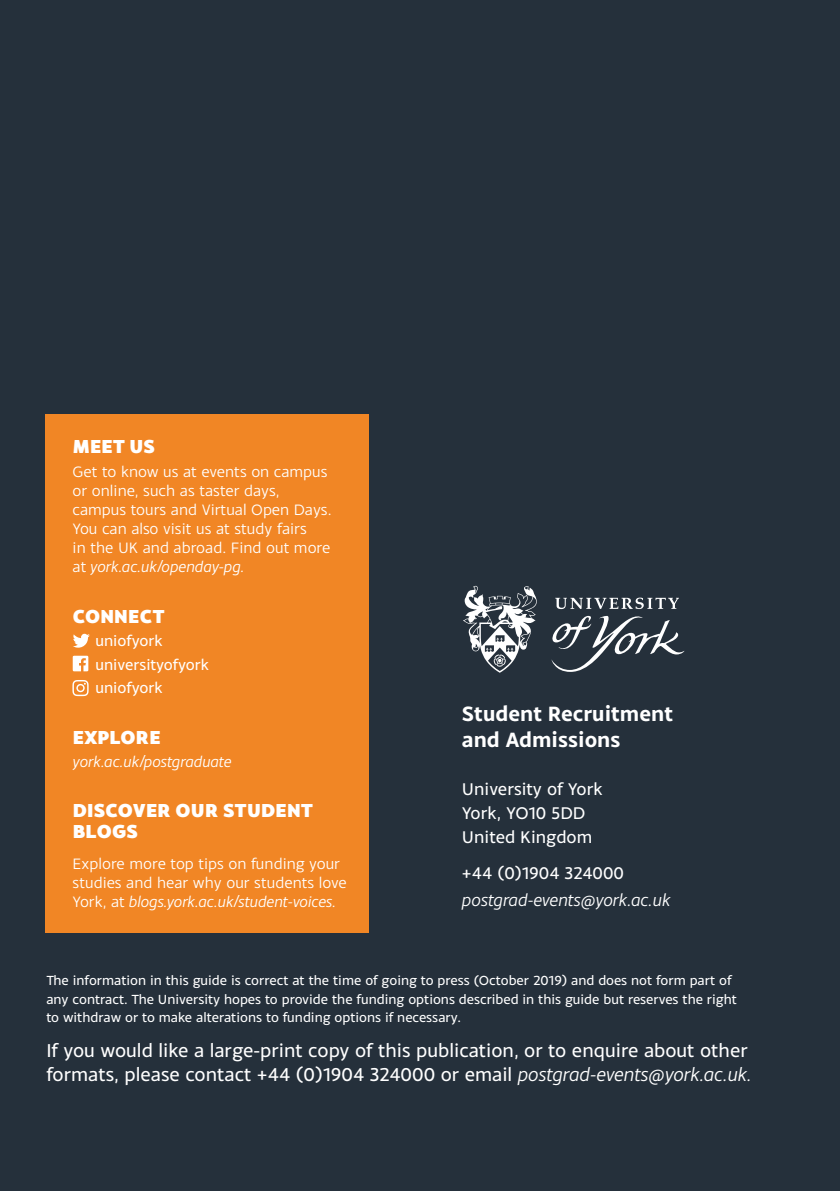
<style>
.page{position:relative;width:840px;height:1191px;background:#fff}
.page>*{position:absolute;margin:0;border:0;box-sizing:border-box;transform-origin:0 0}
.t1{font:700 22px/26px "Monsal Gothic";color:#fff}
.t2{font:800 20px/21px "Monsal Gothic";letter-spacing:.01em;color:#fff}
.t3{font:19.8px/24px "Monsal Gothic";color:#fff}
.t4{font:18px/24px "Monsal Gothic";color:#fff}
.t5{font:italic 18px "Monsal Gothic";color:#fff}
.t6{font:16px/19px "Monsal Gothic";color:#fff}
.t7{font:16px/23.2px "Monsal Gothic";color:#fff}
.t8{font:italic 16px "Monsal Gothic";color:#fff}
.t9{font:14px/18px "Monsal Gothic";color:#fff}
.s1{font-style:italic}
</style>
<div class="page">
<div style="left:0;top:0;width:839px;height:1191px;background:#25303b"></div>
<svg style="left:463px;top:586px;width:221px;height:87px"></svg>
<div style="left:45px;top:414px;width:324px;height:518px;background:#f18625"></div>
<svg style="left:73px;top:634px;width:17px;height:13px"></svg>
<svg style="left:73px;top:655px;width:15px;height:16px"></svg>
<svg style="left:72px;top:680px;width:17px;height:16px"></svg>
<p class="t2" style="left:73px;top:435px;width:84px">MEET US</p>
<p class="t6" style="left:73px;top:461px;width:260px">Get to know us at events on campus or online, such as taster days, campus tours and Virtual Open Days.<br>You can also visit us at study fairs<br>in the UK and abroad. Find out more at <span class="s1">york.ac.uk/openday-pg.</span></p>
<p class="t2" style="left:73px;top:605px;width:94px">CONNECT</p>
<p class="t7" style="left:95px;top:629px;width:115px">uniofyork universityofyork uniofyork</p>
<p class="t2" style="left:73px;top:726px;width:89px">EXPLORE</p>
<p class="t8" style="left:73px;top:751px;width:160px">york.ac.uk/postgraduate</p>
<p class="t2" style="left:73px;top:799px;width:242px">DISCOVER OUR STUDENT<br>BLOGS</p>
<p class="t6" style="left:73px;top:853px;width:275px">Explore more top tips on funding your studies and hear why our students love<br>York, at <span class="s1">blogs.york.ac.uk/student-voices.</span></p>
<h1 class="t1" style="left:461px;top:700px;width:212px">Student Recruitment and Admissions</h1>
<p class="t4" style="left:461px;top:776px;width:142px">University of York<br>York, YO10 5DD<br>United Kingdom</p>
<p class="t4" style="left:461px;top:860px;width:163px">+44 (0)1904 324000</p>
<p class="t5" style="left:461px;top:889px;width:210px">postgrad-events@york.ac.uk</p>
<p class="t9" style="left:46px;top:971px;width:691px">The information in this guide is correct at the time of going to press (October 2019) and does not form part of any contract. The University hopes to provide the funding options described in this guide but reserves the right to withdraw or to make alterations to funding options if necessary.</p>
<p class="t3" style="left:46px;top:1037px;width:706px">If you would like a large-print copy of this publication, or to enquire about other formats, please contact +44 (0)1904 324000 or email <span class="s1">postgrad-events@york.ac.uk.</span></p>
</div>
